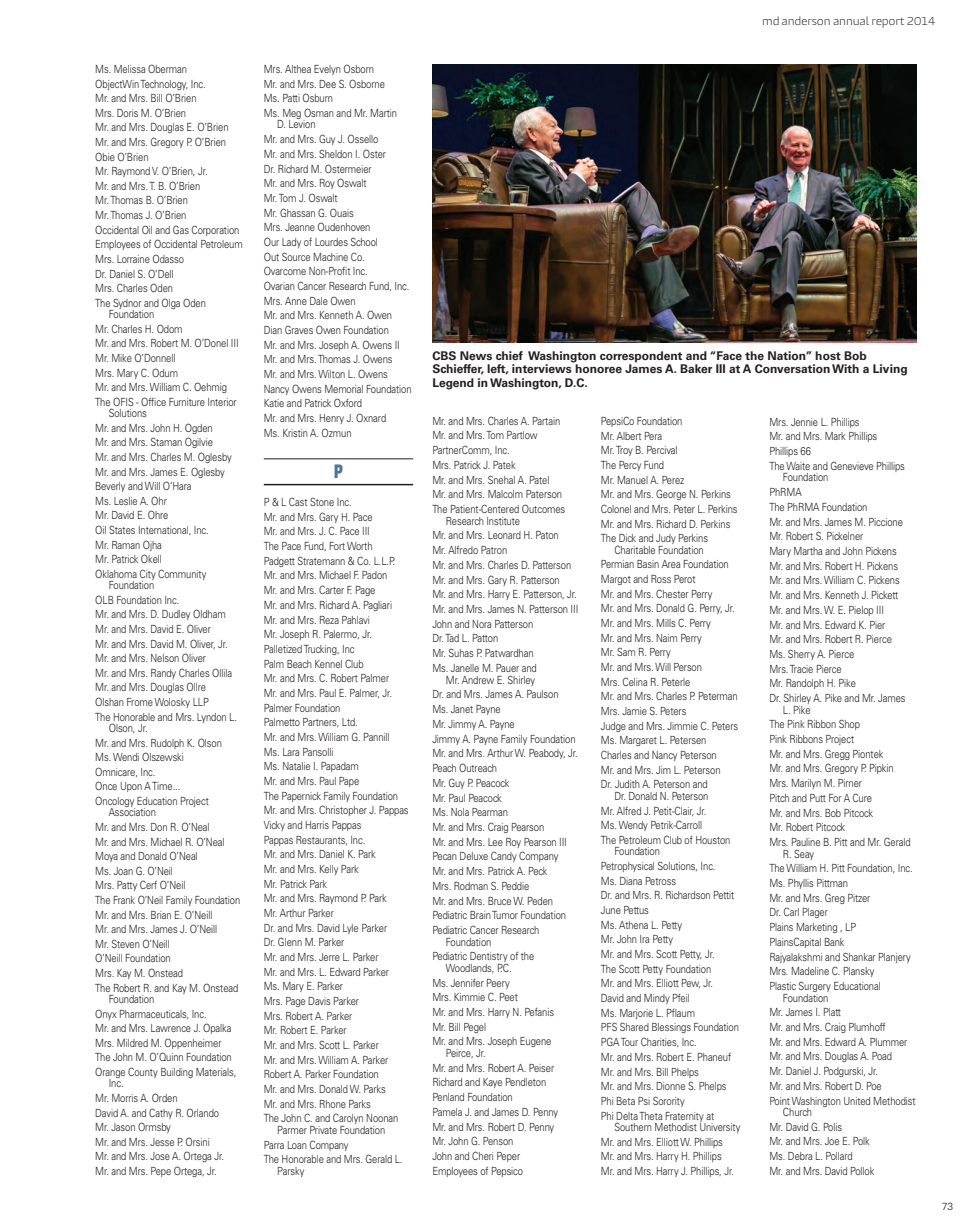
<style>
.page{position:relative;width:973px;height:1229px;background:#fff}
.page>*{position:absolute;margin:0;border:0;box-sizing:border-box;transform-origin:0 0}
.t1{font:900 condensed 18px "Burlingame Pro";color:#4c759f;scale:.84 1}
.t2{font:700 12px/13.5px "Univers LT Std";color:#231f20}
.t3{font:300 11.25px/14.7px "Univers LT Std";letter-spacing:-.01em;color:#231f20;scale:.84 1}
.t4{font:300 10.5px "Burlingame Pro";letter-spacing:-.02em;color:#231f20}
.t5{font:300 10.35px "Univers LT Std";color:#231f20}
</style>
<div class="page">
<hr style="left:264px;top:458px;width:149px;height:1px;background:#231f20">
<hr style="left:264px;top:484px;width:149px;height:1px;background:#231f20">
<img style="left:432px;top:65px;width:484px;height:277px">
<p class="t3" style="left:95px;top:62px;width:177px">Ms. Melissa Oberman<br>ObjectWin Technology, Inc.<br>Mr. and Mrs. Bill O’Brien<br>Mrs. Doris M. O’Brien<br>Mr. and Mrs. Douglas E. O’Brien<br>Mr. and Mrs. Gregory P. O’Brien<br>Obie O’Brien<br>Mr. Raymond V. O’Brien, Jr.<br>Mr. and Mrs. T. B. O’Brien<br>Mr. Thomas B. O’Brien<br>Mr. Thomas J. O’Brien<br>Occidental Oil and Gas Corporation<br>Employees of Occidental Petroleum<br>Mrs. Lorraine Odasso<br>Dr. Daniel S. O’Dell<br>Mrs. Charles Oden<br>The Sydnor and Olga Oden</p>
<p class="t3" style="left:95px;top:307px;width:172px;text-indent:14px">Foundation<br>Mr. Charles H. Odom<br>Mr. and Mrs. Robert M. O’Donel III<br>Mr. Mike O’Donnell<br>Mrs. Mary C. Odum<br>Mr. and Mrs. William C. Oehmig<br>The OFIS - Office Furniture Interior</p>
<p class="t3" style="left:95px;top:406px;width:164px;text-indent:14px">Solutions<br>Mr. and Mrs. John H. Ogden<br>Mr. and Mrs. Staman Ogilvie<br>Mr. and Mrs. Charles M. Oglesby<br>Mr. and Mrs. James E. Oglesby<br>Beverly and Will O’Hara<br>Ms. Leslie A. Ohr<br>Mr. David E. Ohre<br>Oil States International, Inc.<br>Mr. Raman Ojha<br>Mr. Patrick Okell<br>Oklahoma City Community</p>
<p class="t3" style="left:95px;top:578px;width:170px;text-indent:14px">Foundation<br>OLB Foundation Inc.<br>Mr. and Mrs. D. Dudley Oldham<br>Mr. and Mrs. David E. Oliver<br>Mr. and Mrs. David M. Oliver, Jr.<br>Mr. and Mrs. Nelson Oliver<br>Mr. and Mrs. Randy Charles Ollila<br>Mr. and Mrs. Douglas Ollre<br>Olshan Frome Wolosky LLP<br>The Honorable and Mrs. Lyndon L.</p>
<p class="t3" style="left:95px;top:721px;width:152px;text-indent:14px">Olson, Jr.<br>Mr. and Mrs. Rudolph K. Olson<br>Ms. Wendi Olszewski<br>Omnicare, Inc.<br>Once Upon A Time...<br>Oncology Education Project</p>
<p class="t3" style="left:95px;top:805px;width:174px;text-indent:14px">Association<br>Mr. and Mrs. Don R. O’Neal<br>Mr. and Mrs. Michael R. O’Neal<br>Moya and Donald O’Neal<br>Ms. Joan G. O’Neil<br>Mrs. Patty Cerf O’Neil<br>The Frank O’Neil Family Foundation<br>Mr. and Mrs. Brian E. O’Neill<br>Mr. and Mrs. James J. O’Neill<br>Mr. Steven O’Neill<br>O’Neill Foundation<br>Mrs. Kay M. Onstead<br>The Robert R. and Kay M. Onstead</p>
<p class="t3" style="left:95px;top:991px;width:169px;text-indent:14px">Foundation<br>Onyx Pharmaceuticals, Inc.<br>Mr. and Mrs. Lawrence J. Opalka<br>Mrs. Mildred M. Oppenheimer<br>The John M. O’Quinn Foundation<br>Orange County Building Materials,</p>
<p class="t3" style="left:95px;top:1076px;width:155px;text-indent:14px">Inc.<br>Mr. Morris A. Orden<br>David A. and Cathy R. Orlando<br>Mr. Jason Ormsby<br>Mr. and Mrs. Jesse P. Orsini<br>Mr. and Mrs. Jose A. Ortega Jr.<br>Mr. and Mrs. Pepe Ortega, Jr.</p>
<p class="t3" style="left:264px;top:62px;width:160px">Mrs. Althea Evelyn Osborn<br>Mr. and Mrs. Dee S. Osborne<br>Ms. Patti Osburn<br>Ms. Meg Osman and Mr. Martin</p>
<p class="t3" style="left:264px;top:117px;width:177px;text-indent:14px">D. Levion<br>Mr. and Mrs. Guy J. Ossello<br>Mr. and Mrs. Sheldon I. Oster<br>Dr. Richard M. Ostermeier<br>Mr. and Mrs. Roy Oswalt<br>Mr. Tom J. Oswalt<br>Mr. Ghassan G. Ouais<br>Mrs. Jeanne Oudenhoven<br>Our Lady of Lourdes School<br>Out Source Machine Co.<br>Ovarcome Non-Profit Inc.<br>Ovarian Cancer Research Fund, Inc.<br>Mrs. Anne Dale Owen<br>Mr. and Mrs. Kenneth A. Owen<br>Dian Graves Owen Foundation<br>Mr. and Mrs. Joseph A. Owens II<br>Mr. and Mrs. Thomas J. Owens<br>Mr. and Mrs. Wilton L. Owens<br>Nancy Owens Memorial Foundation<br>Katie and Patrick Oxford<br>Mr. and Mrs. Henry J. Oxnard<br>Ms. Kristin A. Ozmun</p>
<h1 class="t1" style="left:334px;top:460px;width:12px">P</h1>
<p class="t3" style="left:264px;top:495px;width:174px">P &amp; L Cast Stone Inc.<br>Mr. and Mrs. Gary H. Pace<br>Mr. and Mrs. J. C. Pace III<br>The Pace Fund, Fort Worth<br>Padgett Stratemann &amp; Co. L.L.P.<br>Mr. and Mrs. Michael F. Padon<br>Mr. and Mrs. Carter F. Page<br>Mr. and Mrs. Richard A. Pagliari<br>Mr. and Mrs. Reza Pahlavi<br>Mr. Joseph R. Palermo, Jr.<br>Palletized Trucking, Inc<br>Palm Beach Kennel Club<br>Mr. and Mrs. C. Robert Palmer<br>Mr. and Mrs. Paul E. Palmer, Jr.<br>Palmer Foundation<br>Palmetto Partners, Ltd.<br>Mr. and Mrs. William G. Pannill<br>Ms. Lara Pansolli<br>Ms. Natalie I. Papadam<br>Mr. and Mrs. Paul Pape<br>The Papernick Family Foundation<br>Mr. and Mrs. Christopher J. Pappas<br>Vicky and Harris Pappas<br>Pappas Restaurants, Inc.<br>Mr. and Mrs. Daniel K. Park<br>Mr. and Mrs. Kelly Park<br>Mr. Patrick Park<br>Mr. and Mrs. Raymond P. Park<br>Mr. Arthur Parker<br>Dr. and Mrs. David Lyle Parker<br>Dr. Glenn M. Parker<br>Mr. and Mrs. Jerre L. Parker<br>Mr. and Mrs. L. Edward Parker<br>Ms. Mary E. Parker<br>Mrs. Page Davis Parker<br>Mrs. Robert A. Parker<br>Mr. Robert E. Parker<br>Mr. and Mrs. Scott L. Parker<br>Mr. and Mrs. William A. Parker<br>Robert A. Parker Foundation<br>Mr. and Mrs. Donald W. Parks<br>Mr. and Mrs. Rhone Parks<br>The John C. and Carolyn Noonan</p>
<p class="t3" style="left:264px;top:1122px;width:167px;text-indent:14px">Parmer Private Foundation<br>Parra Loan Company<br>The Honorable and Mrs. Gerald L.</p>
<p class="t3" style="left:277px;top:1163px;width:34px">Parsky</p>
<p class="t4" style="left:762px;top:15px;width:174px">md anderson annual report 2014</p>
<p class="t2" style="left:432px;top:349px;width:476px">CBS News chief Washington correspondent and “Face the Nation” host Bob<br>Schieffer, left, interviews honoree James A. Baker III at A Conversation With a Living<br>Legend in Washington, D.C.</p>
<p class="t3" style="left:432px;top:413px;width:160px">Mr. and Mrs. Charles A. Partain<br>Mr. and Mrs. Tom Partlow<br>PartnerComm, Inc.<br>Mrs. Patrick J. Patek<br>Mr. and Mrs. Snehal A. Patel<br>Mr. and Mrs. Malcolm Paterson<br>The Patient-Centered Outcomes</p>
<p class="t3" style="left:432px;top:513px;width:175px;text-indent:14px">Research Institute<br>Mr. and Mrs. Leonard H. Paton<br>Mr. Alfredo Patron<br>Mr. and Mrs. Charles D. Patterson<br>Mr. and Mrs. Gary R. Patterson<br>Mr. and Mrs. Harry E. Patterson, Jr.<br>Mr. and Mrs. James N. Patterson III<br>John and Nora Patterson<br>Dr. Tad L. Patton<br>Mr. Suhas P. Patwardhan<br>Ms. Janelle M. Pauer and</p>
<p class="t3" style="left:432px;top:672px;width:174px;text-indent:14px">Mr. Andrew E. Shirley<br>Dr. and Mrs. James A. Paulson<br>Ms. Janet Payne<br>Mr. Jimmy A. Payne<br>Jimmy A. Payne Family Foundation<br>Mr. and Mrs. Arthur W. Peabody, Jr.<br>Peach Outreach<br>Mr. Guy P. Peacock<br>Mr. Paul Peacock<br>Ms. Nola Pearman<br>Mr. and Mrs. Craig Pearson<br>Mr. and Mrs. Lee Roy Pearson III<br>Pecan Deluxe Candy Company<br>Mr. and Mrs. Patrick A. Peck<br>Mrs. Rodman S. Peddie<br>Mr. and Mrs. Bruce W. Peden<br>Pediatric Brain Tumor Foundation<br>Pediatric Cancer Research</p>
<p class="t3" style="left:432px;top:934px;width:123px;text-indent:14px">Foundation<br>Pediatric Dentistry of the</p>
<p class="t3" style="left:432px;top:960px;width:146px;text-indent:14px">Woodlands, P.C.<br>Ms. Jennifer Peery<br>Mrs. Kimmie C. Peet<br>Mr. and Mrs. Harry N. Pefanis<br>Mr. Bill Pegel<br>Mr. and Mrs. Joseph Eugene</p>
<p class="t3" style="left:432px;top:1045px;width:151px;text-indent:14px">Peirce, Jr.<br>Mr. and Mrs. Robert A. Peiser<br>Richard and Kaye Pendleton<br>Penland Foundation<br>Pamela J. and James D. Penny<br>Mr. and Mrs. Robert D. Penny<br>Mr. John G. Penson<br>John and Cheri Peper<br>Employees of Pepsico</p>
<p class="t3" style="left:600px;top:413px;width:164px">PepsiCo Foundation<br>Mr. Albert Pera<br>Mr. Troy B. Percival<br>The Percy Fund<br>Mr. Manuel A. Perez<br>Mr. and Mrs. George N. Perkins<br>Colonel and Mrs. Peter L. Perkins<br>Mr. and Mrs. Richard D. Perkins<br>The Dick and Judy Perkins</p>
<p class="t3" style="left:600px;top:542px;width:165px;text-indent:14px">Charitable Foundation<br>Permian Basin Area Foundation<br>Margot and Ross Perot<br>Mr. and Mrs. Chester Perry<br>Mr. and Mrs. Donald G. Perry, Jr.<br>Mr. and Mrs. Mills C. Perry<br>Mr. and Mrs. Naim Perry<br>Mr. Sam R. Perry<br>Mr. and Mrs. Will Person<br>Mrs. Celina R. Peterle<br>Mr. and Mrs. Charles P. Peterman<br>Mrs. Jamie S. Peters<br>Judge and Mrs. Jimmie C. Peters<br>Ms. Margaret L. Petersen<br>Charles and Nancy Peterson<br>Mr. and Mrs. Jim L. Peterson<br>Dr. Judith A. Peterson and</p>
<p class="t3" style="left:600px;top:788px;width:156px;text-indent:14px">Dr. Donald N. Peterson<br>Mr. Alfred J. Petit-Clair, Jr.<br>Ms. Wendy Petrik-Carroll<br>The Petroleum Club of Houston</p>
<p class="t3" style="left:600px;top:844px;width:166px;text-indent:14px">Foundation<br>Petrophysical Solutions, Inc.<br>Ms. Diana Petross<br>Dr. and Mrs. R. Richardson Pettit<br>June Pettus<br>Ms. Athena L. Petty<br>Mr. John Ira Petty<br>Mr. and Mrs. Scott Petty, Jr.<br>The Scott Petty Foundation<br>Mr. and Mrs. Elliott Pew, Jr.<br>David and Mindy Pfeil<br>Ms. Marjorie L. Pflaum<br>PFS Shared Blessings Foundation<br>PGA Tour Charities, Inc.<br>Mr. and Mrs. Robert E. Phaneuf<br>Mr. and Mrs. Bill Phelps<br>Mr. and Mrs. Dionne S. Phelps<br>Phi Beta Psi Sorority<br>Phi Delta Theta Fraternity at</p>
<p class="t3" style="left:600px;top:1119px;width:168px;text-indent:14px">Southern Methodist University<br>Mr. and Mrs. Elliott W. Phillips<br>Mr. and Mrs. Harry H. Phillips<br>Mr. and Mrs. Harry J. Phillips, Jr.</p>
<p class="t3" style="left:769px;top:414px;width:163px">Mrs. Jennie L. Phillips<br>Mr. and Mrs. Mark Phillips<br>Phillips 66<br>The Waite and Genevieve Phillips</p>
<p class="t3" style="left:769px;top:470px;width:163px;text-indent:14px">Foundation<br>PhRMA<br>The PhRMA Foundation<br>Mr. and Mrs. James M. Piccione<br>Mr. Robert S. Pickelner<br>Mary Martha and John Pickens<br>Mr. and Mrs. Robert H. Pickens<br>Mr. and Mrs. William C. Pickens<br>Mr. and Mrs. Kenneth J. Pickett<br>Mr. and Mrs. W. E. Pielop III<br>Mr. and Mrs. Edward K. Pier<br>Mr. and Mrs. Robert R. Pierce<br>Ms. Sherry A. Pierce<br>Mrs. Tracie Pierce<br>Mr. Randolph H. Pike<br>Dr. Shirley A. Pike and Mr. James</p>
<p class="t3" style="left:769px;top:702px;width:169px;text-indent:14px">L. Pike<br>The Pink Ribbon Shop<br>Pink Ribbons Project<br>Mr. and Mrs. Gregg Piontek<br>Mr. and Mrs. Gregory P. Pipkin<br>Mrs. Marilyn M. Pirner<br>Pitch and Putt For A Cure<br>Mr. and Mrs. Bob Pitcock<br>Mr. Robert Pitcock<br>Mrs. Pauline B. Pitt and Mr. Gerald</p>
<p class="t3" style="left:769px;top:846px;width:172px;text-indent:14px">R. Seay<br>The William H. Pitt Foundation, Inc.<br>Ms. Phyllis Pittman<br>Mr. and Mrs. Greg Pitzer<br>Dr. Carl Plager<br>Plains Marketing , LP<br>PlainsCapital Bank<br>Rajyalakshmi and Shankar Planjery<br>Mrs. Madeline C. Plansky<br>Plastic Surgery Educational</p>
<p class="t3" style="left:769px;top:990px;width:175px;text-indent:14px">Foundation<br>Mr. James I. Platt<br>Mr. and Mrs. Craig Plumhoff<br>Mr. and Mrs. Edward A. Plummer<br>Mr. and Mrs. Douglas A. Poad<br>Mr. Daniel J. Podgurski, Jr.<br>Mr. and Mrs. Robert D. Poe<br>Point Washington United Methodist</p>
<p class="t3" style="left:769px;top:1104px;width:126px;text-indent:14px">Church<br>Mr. David G. Polis<br>Mr. and Mrs. Joe E. Polk<br>Ms. Debra L. Pollard<br>Mr. and Mrs. David Pollok</p>
<p class="t5" style="left:941px;top:1199px;width:13px">73</p>
</div>
